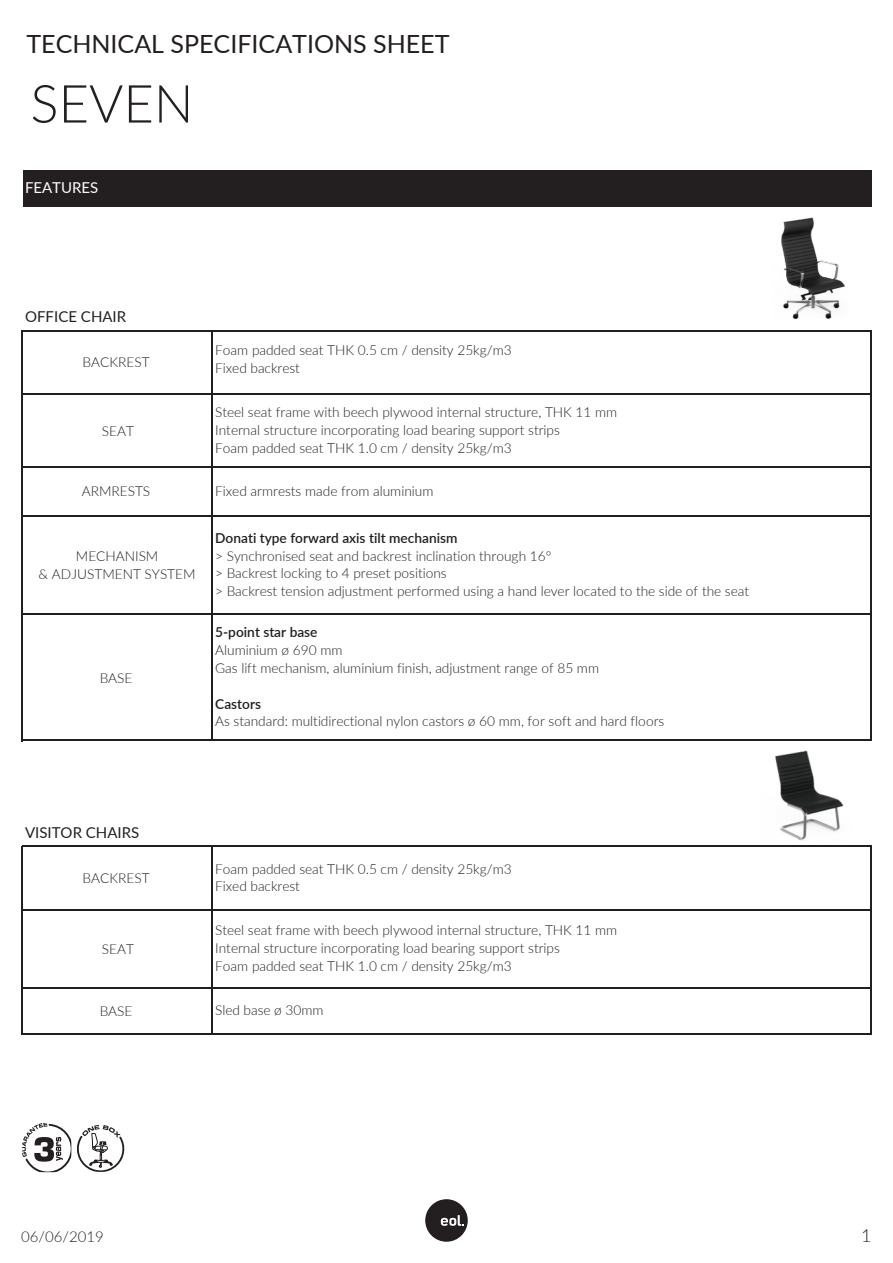
<style>
.page{position:relative;width:893px;height:1263px;background:#fff}
.page>*{position:absolute;margin:0;border:0;box-sizing:border-box;transform-origin:0 0}
.t1{font:300 52.5px "Lato";color:#231f20}
.t2{font:25.05px "Lato";color:#231f20}
.t3{font:300 18px "Lato";color:#231f20}
.t4{font:15px "Lato";color:#231f20}
.t5{font:300 15px "Lato";color:#231f20}
.t6{font:15px "Lato";letter-spacing:-.005em;color:#fff}
.t7{font:300 13.65px/17.9px "Lato";color:#231f20}
.s1{font-weight:600}
</style>
<div class="page">
<div style="left:425px;top:1199px;width:43px;height:43px;background:#231f20;border-radius:50%"></div>
<svg style="left:441px;top:1215px;width:23px;height:11px"></svg>
<div style="left:23px;top:170px;width:848px;height:36px;background:#231f20"></div>
<hr style="left:21px;top:330px;width:2px;height:411px;background:#231f20">
<hr style="left:212px;top:331px;width:1px;height:410px;background:#231f20">
<hr style="left:870px;top:331px;width:2px;height:410px;background:#231f20">
<hr style="left:21px;top:845px;width:2px;height:189px;background:#231f20">
<hr style="left:212px;top:847px;width:1px;height:187px;background:#231f20">
<hr style="left:870px;top:847px;width:2px;height:187px;background:#231f20">
<hr style="left:23px;top:330px;width:849px;height:1px;background:#231f20">
<hr style="left:23px;top:393px;width:849px;height:2px;background:#231f20">
<hr style="left:23px;top:466px;width:849px;height:1px;background:#231f20">
<hr style="left:23px;top:515px;width:849px;height:1px;background:#231f20">
<hr style="left:23px;top:614px;width:849px;height:1px;background:#231f20">
<hr style="left:23px;top:740px;width:849px;height:1px;background:#231f20">
<hr style="left:23px;top:845px;width:849px;height:2px;background:#231f20">
<hr style="left:23px;top:909px;width:849px;height:1px;background:#231f20">
<hr style="left:23px;top:987px;width:849px;height:1px;background:#231f20">
<hr style="left:23px;top:1033px;width:849px;height:1px;background:#231f20">
<img style="left:781px;top:217px;width:64px;height:102px">
<img style="left:775px;top:750px;width:69px;height:91px">
<svg style="left:22px;top:1122px;width:103px;height:51px"></svg>
<p class="t2" style="left:26px;top:26px;width:425px">TECHNICAL SPECIFICATIONS SHEET</p>
<p class="t1" style="left:30px;top:67px;width:165px">SEVEN</p>
<p class="t6" style="left:25px;top:177px;width:75px">FEATURES</p>
<p class="t4" style="left:25px;top:306px;width:102px">OFFICE CHAIR</p>
<p class="t7" style="left:83px;top:353px;width:69px">BACKREST</p>
<p class="t7" style="left:102px;top:421px;width:34px">SEAT</p>
<p class="t7" style="left:82px;top:482px;width:70px">ARMRESTS</p>
<p class="t7" style="left:39px;top:547px;width:159px;text-align:center">MECHANISM<br>&amp; ADJUSTMENT SYSTEM</p>
<p class="t7" style="left:100px;top:668px;width:34px">BASE</p>
<p class="t7" style="left:215px;top:341px;width:298px">Foam padded seat THK 0.5 cm / density 25kg/m3<br>Fixed backrest</p>
<p class="t7" style="left:215px;top:403px;width:404px">Steel seat frame with beech plywood internal structure, THK 11 mm<br>Internal structure incorporating load bearing support strips<br>Foam padded seat THK 1.0 cm / density 25kg/m3</p>
<p class="t7" style="left:215px;top:481px;width:220px">Fixed armrests made from aluminium</p>
<p class="t7" style="left:215px;top:528px;width:535px"><span class="s1">Donati type forward axis tilt mechanism<br></span>&gt; Synchronised seat and backrest inclination through 16°<br>&gt; Backrest locking to 4 preset positions<br>&gt; Backrest tension adjustment performed using a hand lever located to the side of the seat</p>
<p class="t7" style="left:215px;top:623px;width:385px"><span class="s1">5-point star base<br></span>Aluminium ø 690 mm<br>Gas lift mechanism, aluminium finish, adjustment range of 85 mm</p>
<p class="t7" style="left:215px;top:694px;width:451px"><span class="s1">Castors<br></span>As standard: multidirectional nylon castors ø 60 mm, for soft and hard floors</p>
<p class="t4" style="left:25px;top:822px;width:116px">VISITOR CHAIRS</p>
<p class="t7" style="left:83px;top:869px;width:69px">BACKREST</p>
<p class="t7" style="left:102px;top:939px;width:34px">SEAT</p>
<p class="t7" style="left:100px;top:1001px;width:34px">BASE</p>
<p class="t7" style="left:215px;top:859px;width:298px">Foam padded seat THK 0.5 cm / density 25kg/m3<br>Fixed backrest</p>
<p class="t7" style="left:215px;top:921px;width:404px">Steel seat frame with beech plywood internal structure, THK 11 mm<br>Internal structure incorporating load bearing support strips<br>Foam padded seat THK 1.0 cm / density 25kg/m3</p>
<p class="t7" style="left:215px;top:1001px;width:110px">Sled base ø 30mm</p>
<p class="t5" style="left:21px;top:1226px;width:84px">06/06/2019</p>
<h3 class="t3" style="left:861px;top:1223px;width:12px">1</h3>
</div>
